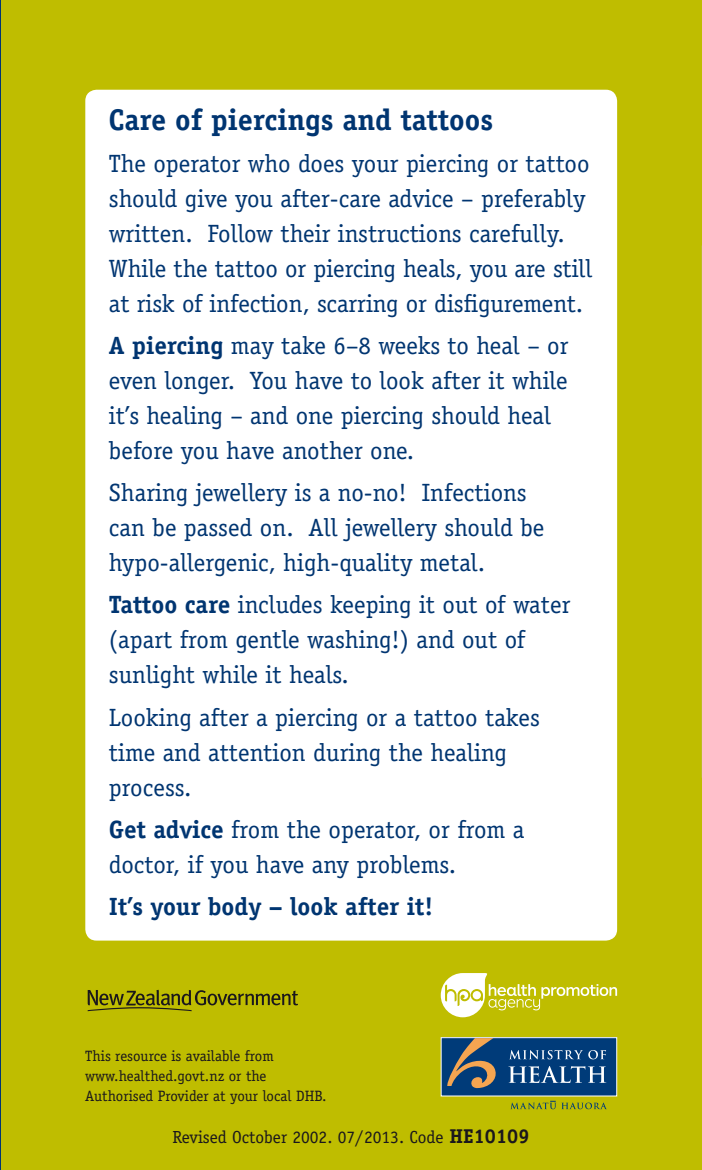
<style>
.page{position:relative;width:702px;height:1170px;background:#fff}
.page>*{position:absolute;margin:0;border:0;box-sizing:border-box;transform-origin:0 0}
.t1{font:700 30px "Officina Serif";color:#003571}
.t2{font:25px/35px "Officina Serif";color:#003571}
.t3{font:700 25px "Officina Serif";color:#003571}
.t4{font:17.5px "Officina Serif";color:#1a171c}
.t5{font:15px/20px "Officina Serif";color:#1a171c}
.s1{font-weight:700}
.s2{font-weight:700;font-size:20px}
</style>
<div class="page">
<div style="left:1px;top:0;width:701px;height:1169px;background:#bfbd00"></div>
<hr style="left:0;top:0;width:1px;height:1169px;background:#003571">
<div style="left:85px;top:90px;width:532px;height:850px;background:#fff;border-radius:11px"></div>
<svg style="left:701px;top:124px;width:1px;height:660px"></svg>
<div style="left:441px;top:1037px;width:175px;height:58px;background:#003b79"></div>
<div style="left:440px;top:1037px;width:177px;height:59px;border:1px solid #fff"></div>
<svg style="left:509px;top:1050px;width:97px;height:9px"></svg>
<svg style="left:508px;top:1066px;width:98px;height:16px"></svg>
<svg style="left:446px;top:1037px;width:52px;height:51px"></svg>
<svg style="left:510px;top:1100px;width:97px;height:9px"></svg>
<svg style="left:88px;top:989px;width:210px;height:22px;background:#929007"></svg>
<svg style="left:440px;top:972px;width:177px;height:45px"></svg>
<p class="t1" style="left:109px;top:108px;width:385px">Care of piercings and tattoos</p>
<p class="t2" style="left:109px;top:148px;width:485px">The operator who does your piercing or tattoo should give you after-care advice – preferably written. Follow their instructions carefully.<br>While the tattoo or piercing heals, you are still at risk of infection, scarring or disfigurement.</p>
<p class="t2" style="left:109px;top:330px;width:461px"><span class="s1">A piercing</span> may take 6–8 weeks to heal – or even longer. You have to look after it while it’s healing – and one piercing should heal before you have another one.</p>
<p class="t2" style="left:109px;top:477px;width:437px">Sharing jewellery is a no-no! Infections can be passed on. All jewellery should be hypo-allergenic, high-quality metal.</p>
<p class="t2" style="left:109px;top:589px;width:463px"><span class="s1">Tattoo care</span> includes keeping it out of water (apart from gentle washing!) and out of sunlight while it heals.</p>
<p class="t2" style="left:109px;top:701px;width:432px">Looking after a piercing or a tattoo takes time and attention during the healing process.</p>
<p class="t2" style="left:109px;top:813px;width:417px"><span class="s1">Get advice</span> from the operator, or from a doctor, if you have any problems.</p>
<p class="t3" style="left:109px;top:896px;width:326px">It’s your body – look after it!</p>
<p class="t5" style="left:85px;top:1046px;width:243px">This resource is available from www.healthed.govt.nz or the<br>Authorised Provider at your local DHB.</p>
<p class="t4" style="left:172px;top:1130px;width:358px">Revised October 2002. 07/2013. Code <span class="s2">HE10109</span></p>
</div>
